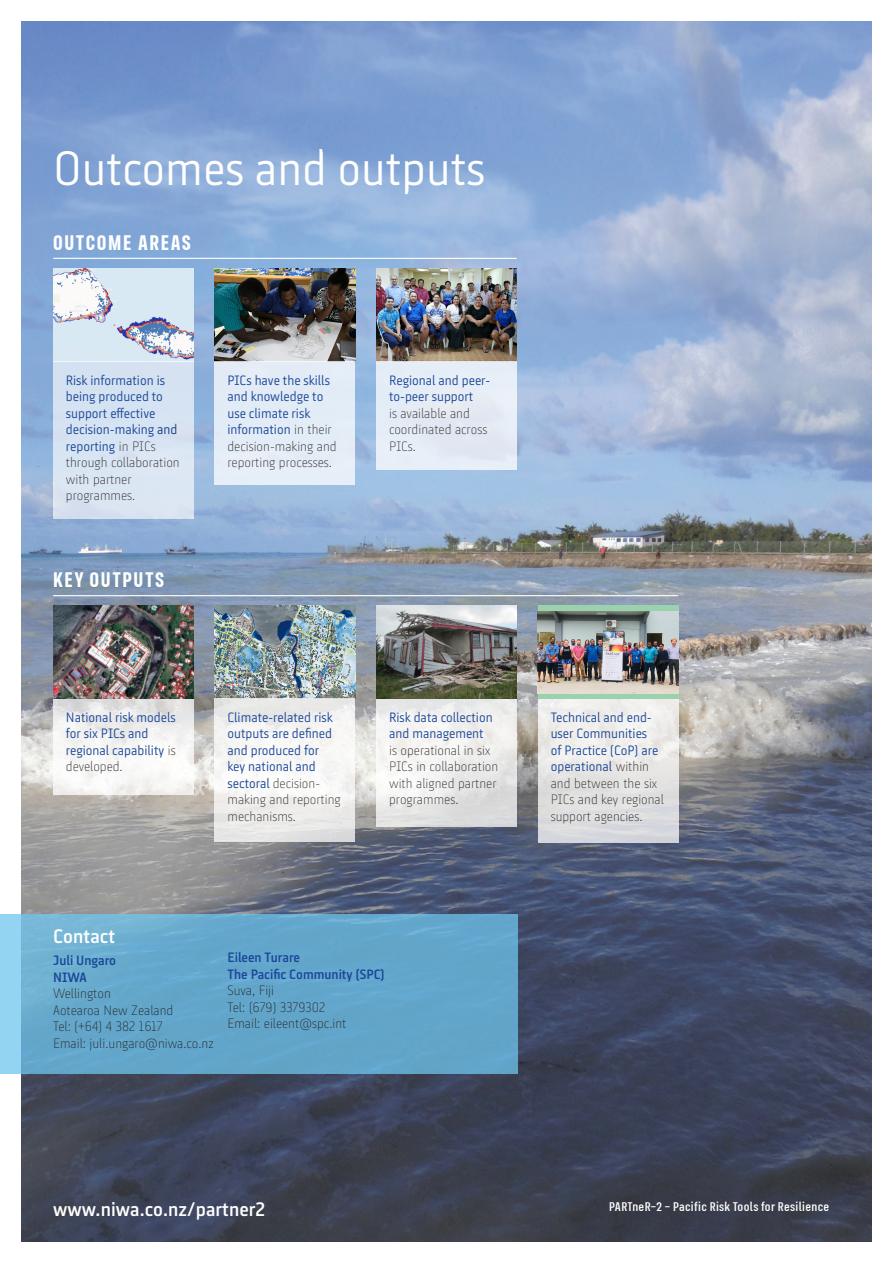
<style>
.page{position:relative;width:893px;height:1263px;background:#fff}
.page>*{position:absolute;margin:0;border:0;box-sizing:border-box;transform-origin:0 0}
.t1{font:48px "Klampenborg";color:#fff}
.t2{font:700 21.45px "FS Industrie Cd";letter-spacing:.075em;color:#fff}
.t3{font:500 19.5px "Klampenborg";letter-spacing:.005em;color:#fff}
.t4{font:13.5px/16.5px "Klampenborg";color:#1a4698}
.t5{font:300 13.5px/16.5px "Klampenborg";color:#231f20}
.t6{font:500 13.5px/16.5px "Klampenborg";color:#1a4698}
.t7{font:500 12.75px "FS Industrie Cd";letter-spacing:.025em;color:#fff;scale:1.05 1}
.s1{color:#143b85}
.s2{font-weight:300;color:#231f20}
</style>
<div class="page">
<img style="left:21px;top:21px;width:851px;height:1221px">
<img style="left:53px;top:268px;width:140px;height:94px">
<img style="left:215px;top:268px;width:140px;height:94px">
<img style="left:376px;top:268px;width:141px;height:94px">
<div style="left:215px;top:362px;width:140px;height:123px;background:#e3edf7"></div>
<div style="left:376px;top:362px;width:141px;height:108px;background:#e5edf7"></div>
<div style="left:53px;top:362px;width:140px;height:157px;background:#d6e3f2"></div>
<img style="left:53px;top:605px;width:140px;height:94px">
<img style="left:376px;top:605px;width:141px;height:94px">
<img style="left:215px;top:605px;width:140px;height:94px">
<div style="left:538px;top:605px;width:140px;height:94px;background:#9ad2ae"></div>
<img style="left:538px;top:612px;width:140px;height:82px">
<svg style="left:53px;top:699px;width:140px;height:95px;fill:#f4f4f3"></svg>
<svg style="left:376px;top:699px;width:141px;height:127px;fill:#eeeeed"></svg>
<svg style="left:215px;top:699px;width:140px;height:143px;fill:#f3f2f1"></svg>
<div style="left:538px;top:699px;width:140px;height:143px;background:linear-gradient(to bottom,#f6f4f0,#d7d8db)"></div>
<svg style="left:0;top:914px;width:517px;height:160px;background:#66a9cd"></svg>
<hr style="left:53px;top:258px;width:464px;height:1px;background:#fff">
<hr style="left:53px;top:595px;width:625px;height:1px;background:#fff">
<h1 class="t1" style="left:53px;top:137px;width:434px">Outcomes and outputs</h1>
<h2 class="t2" style="left:53px;top:230px;width:139px">OUTCOME AREAS</h2>
<p class="t4" style="left:66px;top:371px;width:115px">Risk information is being produced to support effective decision-making <span class="s1">and </span>reporting <span class="s2">in PICs through collaboration with partner programmes.</span></p>
<p class="t4" style="left:227px;top:371px;width:111px">PICs have the skills and knowledge to use climate risk information <span class="s2">in their decision-making and reporting processes.</span></p>
<p class="t4" style="left:389px;top:371px;width:103px">Regional and peer&shy;to-peer support</p>
<p class="t5" style="left:389px;top:404px;width:100px">is available and coordinated across<br>PICs.</p>
<h2 class="t2" style="left:53px;top:567px;width:113px">KEY OUTPUTS</h2>
<p class="t4" style="left:66px;top:708px;width:111px">National risk models for six PICs and regional capability <span class="s2">is developed.</span></p>
<p class="t4" style="left:228px;top:708px;width:115px">Climate-related risk outputs are defined and produced for<br>key national and sectoral <span class="s2">decision&shy;making and reporting mechanisms.</span></p>
<p class="t4" style="left:389px;top:708px;width:105px">Risk data collection and management</p>
<p class="t5" style="left:389px;top:741px;width:111px">is operational in six<br>PICs in collaboration with aligned partner programmes.</p>
<h3 class="t3" style="left:53px;top:923px;width:64px">Contact</h3>
<p class="t6" style="left:53px;top:952px;width:65px">Juli Ungaro<br>NIWA</p>
<p class="t5" style="left:53px;top:985px;width:162px">Wellington<br>Aotearoa New Zealand<br>Tel: (+64) 4 382 1617<br>Email: juli.ungaro@niwa.co.nz</p>
<p class="t6" style="left:227px;top:949px;width:159px">Eileen Turare<br>The Pacific Community (SPC)</p>
<p class="t5" style="left:227px;top:982px;width:120px">Suva, Fiji<br>Tel: (679) 3379302<br>Email: eileent@spc.int</p>
<p class="t4" style="left:551px;top:708px;width:115px">Technical and end&shy;user Communities<br>of Practice (CoP) are operational <span class="s2">within and between the six<br>PICs and key regional support agencies.</span></p>
<h3 class="t3" style="left:53px;top:1196px;width:214px">www.niwa.co.nz/partner2</h3>
<p class="t7" style="left:609px;top:1199px;width:211px">PARTneR–2 – Pacific Risk Tools for Resilience</p>
</div>
